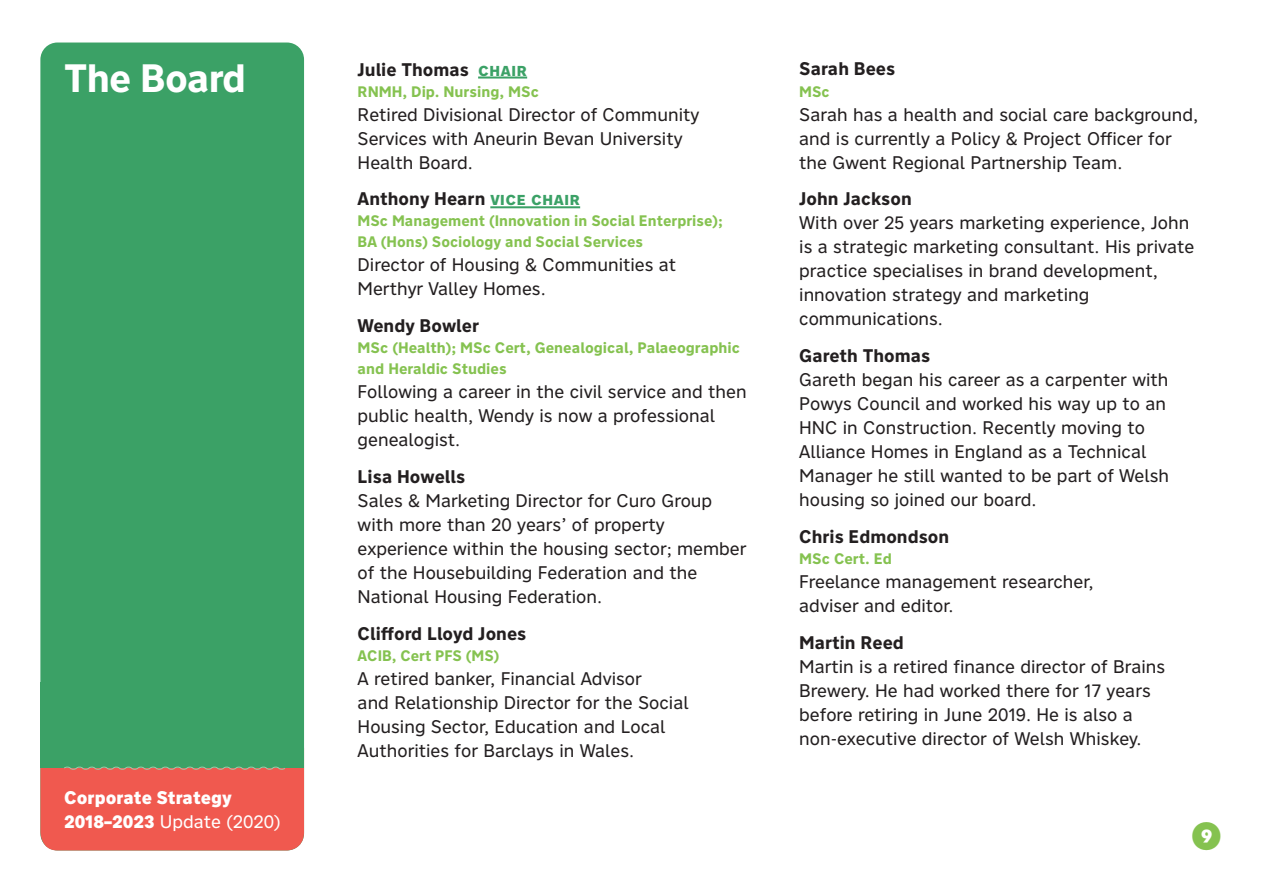
<style>
.page{position:relative;width:1263px;height:893px;background:#fff}
.page>*{position:absolute;margin:0;border:0;box-sizing:border-box;transform-origin:0 0}
.t1{font:700 39px "Nort";letter-spacing:-.02em;color:#fff}
.t2{font:900 30px "Nort";color:#85c250}
.t3{font:18px/24px "Nort";color:#231f20}
.t4{font:700 18px "Nort";color:#231f20}
.t5{font:900 18px/24px "Nort";color:#fff}
.t6{font:700 15px/21px "Nort";color:#85c250}
.s1{font-weight:400}
.s2{color:#3ba166}
</style>
<div class="page">
<div style="left:40px;top:43px;width:264px;height:807px;background:#3ba166;border-radius:17px"></div>
<div style="left:40px;top:730px;width:264px;height:120px;background:#f0594f;border-radius:18px"></div>
<div style="left:40px;top:682px;width:264px;height:86px;background:#3ba166"></div>
<svg style="left:64px;top:766px;width:221px;height:4px"></svg>
<hr style="left:478px;top:77px;width:49px;height:2px;background:#3ba166">
<hr style="left:490px;top:206px;width:90px;height:2px;background:#3ba166">
<h1 class="t1" style="left:64px;top:52px;width:183px">The Board</h1>
<p class="t5" style="left:64px;top:786px;width:218px">Corporate Strategy<br>2018–2023 <span class="s1">Update (2020)</span></p>
<p class="t4" style="left:358px;top:57px;width:171px">Julie Thomas <span class="s2">CHAIR</span></p>
<p class="t6" style="left:358px;top:80px;width:183px">RNMH, Dip. Nursing, MSc</p>
<p class="t3" style="left:358px;top:102px;width:343px">Retired Divisional Director of Community<br>Services with Aneurin Bevan University<br>Health Board.</p>
<p class="t4" style="left:358px;top:187px;width:224px">Anthony Hearn <span class="s2">VICE CHAIR</span></p>
<p class="t6" style="left:358px;top:210px;width:367px">MSc Management (Innovation in Social Enterprise);<br>BA (Hons) Sociology and Social Services</p>
<p class="t3" style="left:358px;top:252px;width:320px">Director of Housing &amp; Communities at<br>Merthyr Valley Homes.</p>
<p class="t4" style="left:358px;top:314px;width:123px">Wendy Bowler</p>
<p class="t6" style="left:358px;top:337px;width:384px">MSc (Health); MSc Cert, Genealogical, Palaeographic and Heraldic Studies</p>
<p class="t3" style="left:358px;top:379px;width:391px">Following a career in the civil service and then public health, Wendy is now a professional genealogist.</p>
<p class="t4" style="left:358px;top:464px;width:109px">Lisa Howells</p>
<p class="t3" style="left:358px;top:488px;width:390px">Sales &amp; Marketing Director for Curo Group with more than 20 years’ of property experience within the housing sector; member of the Housebuilding Federation and the National Housing Federation.</p>
<p class="t4" style="left:358px;top:621px;width:170px">Clifford Lloyd Jones</p>
<p class="t6" style="left:358px;top:644px;width:143px">ACIB, Cert PFS (MS)</p>
<p class="t3" style="left:358px;top:666px;width:333px">A retired banker, Financial Advisor<br>and Relationship Director for the Social Housing Sector, Education and Local Authorities for Barclays in Wales.</p>
<p class="t4" style="left:799px;top:57px;width:98px">Sarah Bees</p>
<p class="t6" style="left:799px;top:80px;width:32px">MSc</p>
<p class="t3" style="left:799px;top:102px;width:400px">Sarah has a health and social care background, and is currently a Policy &amp; Project Officer for the Gwent Regional Partnership Team.</p>
<p class="t4" style="left:799px;top:187px;width:114px">John Jackson</p>
<p class="t3" style="left:799px;top:210px;width:397px">With over 25 years marketing experience, John is a strategic marketing consultant. His private practice specialises in brand development, innovation strategy and marketing communications.</p>
<p class="t4" style="left:799px;top:344px;width:133px">Gareth Thomas</p>
<p class="t3" style="left:799px;top:367px;width:371px">Gareth began his career as a carpenter with Powys Council and worked his way up to an HNC in Construction. Recently moving to Alliance Homes in England as a Technical Manager he still wanted to be part of Welsh housing so joined our board.</p>
<p class="t4" style="left:799px;top:524px;width:152px">Chris Edmondson</p>
<p class="t6" style="left:799px;top:548px;width:94px">MSc Cert. Ed</p>
<p class="t3" style="left:799px;top:569px;width:296px">Freelance management researcher, adviser and editor.</p>
<p class="t4" style="left:799px;top:630px;width:106px">Martin Reed</p>
<p class="t3" style="left:799px;top:654px;width:368px">Martin is a retired finance director of Brains Brewery. He had worked there for 17 years before retiring in June 2019. He is also a non-executive director of Welsh Whiskey.</p>
<h2 class="t2" style="left:1191px;top:815px;width:31px">➒</h2>
</div>
